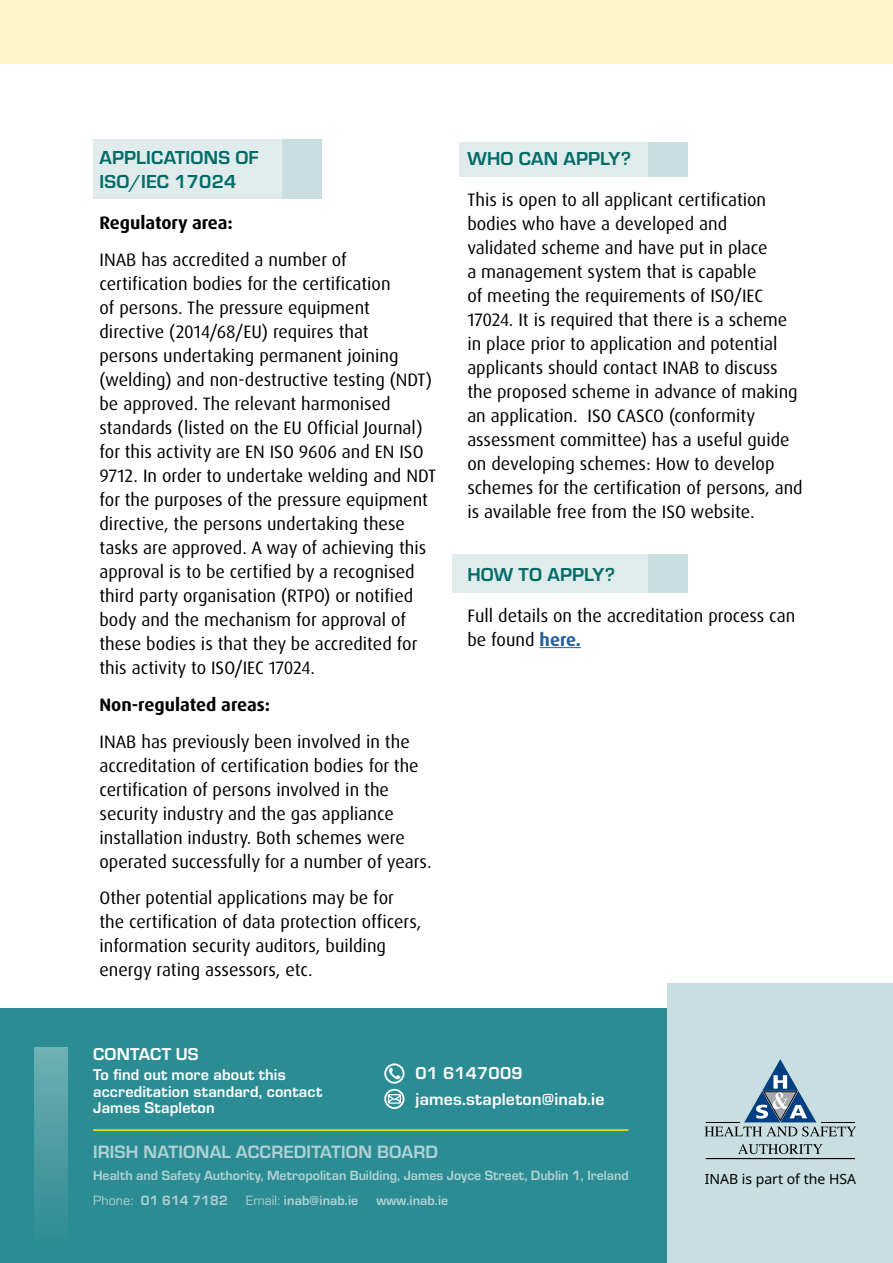
<style>
.page{position:relative;width:893px;height:1263px;background:#fff}
.page>*{position:absolute;margin:0;border:0;box-sizing:border-box;transform-origin:0 0}
.t1{font:700 19.5px/24px "Eurostile";letter-spacing:.01em;color:#006c68}
.t2{font:700 18.6px "Eurostile";letter-spacing:.01em;color:#b1d1d4}
.t3{font:18px/24px "Dax Pro";color:#000}
.t4{font:700 18px "Dax Pro";color:#000}
.t5{font:700 17.85px/26px "Eurostile";letter-spacing:.01em;color:#fff}
.t6{font:700 16.2px/16.2px "Eurostile";letter-spacing:.01em;color:#fff}
.t7{font:700 13.95px/25.5px "Eurostile";color:#b1d1d4}
.t8{font:13.95px "Noto Sans";color:#000}
.s1{font-weight:700;color:#215e9e}
.s2{font-weight:400}
</style>
<div class="page">
<div style="left:459px;top:142px;width:203px;height:35px;background:#e0ecec"></div>
<div style="left:452px;top:554px;width:196px;height:38px;background:#e0ecec"></div>
<div style="left:93px;top:139px;width:219px;height:60px;background:#e0ecec"></div>
<div style="left:282px;top:139px;width:39px;height:60px;background:#c8dee0"></div>
<div style="left:648px;top:142px;width:39px;height:35px;background:#c8dee0"></div>
<div style="left:648px;top:554px;width:39px;height:38px;background:#c8dee0"></div>
<div style="left:0;top:0;width:893px;height:64px;background:#fff7c7"></div>
<hr style="left:540px;top:647px;width:41px;height:1px;background:#215e9e">
<div style="left:0;top:1009px;width:676px;height:254px;background:#2b8d93"></div>
<div style="left:668px;top:983px;width:225px;height:280px;background:#c8dee0"></div>
<div style="left:34px;top:1047px;width:33px;height:200px;background:linear-gradient(to bottom,#6dafb4,#2c8b92)"></div>
<svg style="left:704px;top:1059px;width:152px;height:77px"></svg>
<svg style="left:738px;top:1144px;width:85px;height:10px"></svg>
<hr style="left:706px;top:1158px;width:149px;height:1px;background:#000">
<svg style="left:384px;top:1063px;width:20px;height:46px"></svg>
<hr style="left:93px;top:1129px;width:535px;height:2px;background:#fd0">
<p class="t1" style="left:99px;top:145px;width:161px">APPLICATIONS OF<br>ISO/IEC 17024</p>
<p class="t4" style="left:99px;top:211px;width:135px">Regulatory area:</p>
<p class="t3" style="left:99px;top:248px;width:338px">INAB has accredited a number of certification bodies for the certification<br>of persons. The pressure equipment directive (2014/68/EU) requires that<br>persons undertaking permanent joining (welding) and non-destructive testing (NDT) be approved. The relevant harmonised standards (listed on the EU Official Journal) for this activity are EN ISO 9606 and EN ISO 9712. In order to undertake welding and NDT for the purposes of the pressure equipment directive, the persons undertaking these tasks are approved. A way of achieving this approval is to be certified by a recognised third party organisation (RTPO) or notified body and the mechanism for approval of these bodies is that they be accredited for this activity to ISO/IEC 17024.</p>
<p class="t4" style="left:99px;top:693px;width:172px">Non-regulated areas:</p>
<p class="t3" style="left:99px;top:729px;width:334px">INAB has previously been involved in the accreditation of certification bodies for the certification of persons involved in the security industry and the gas appliance installation industry. Both schemes were operated successfully for a number of years.</p>
<p class="t3" style="left:99px;top:886px;width:323px">Other potential applications may be for the certification of data protection officers, information security auditors, building energy rating assessors, etc.</p>
<p class="t1" style="left:467px;top:146px;width:165px">WHO CAN APPLY?</p>
<p class="t3" style="left:467px;top:188px;width:337px">This is open to all applicant certification bodies who have a developed and<br>validated scheme and have put in place<br>a management system that is capable<br>of meeting the requirements of ISO/IEC 17024. It is required that there is a scheme in place prior to application and potential applicants should contact INAB to discuss the proposed scheme in advance of making an application. ISO CASCO (conformity assessment committee) has a useful guide on developing schemes: How to develop schemes for the certification of persons, and is available free from the ISO website.</p>
<p class="t1" style="left:467px;top:561px;width:149px">HOW TO APPLY?</p>
<p class="t3" style="left:467px;top:604px;width:330px">Full details on the accreditation process can be found <span class="s1">here.</span></p>
<p class="t5" style="left:93px;top:1039px;width:107px">CONTACT US</p>
<p class="t6" style="left:93px;top:1066px;width:231px">To find out more about this accreditation standard, contact<br>James Stapleton</p>
<p class="t5" style="left:416px;top:1059px;width:190px">01 6147009 james.stapleton@inab.ie</p>
<p class="t2" style="left:93px;top:1139px;width:346px">IRISH NATIONAL ACCREDITATION BOARD</p>
<p class="t7" style="left:93px;top:1161px;width:537px">Health and Safety Authority, Metropolitan Building, James Joyce Street, Dublin 1, Ireland<br><span class="s2">Phone:</span> 01 614 7182</p>
<p class="t7" style="left:246px;top:1187px;width:114px"><span class="s2">Email:</span> inab@inab.ie</p>
<p class="t7" style="left:377px;top:1187px;width:73px">www.inab.ie</p>
<p class="t8" style="left:705px;top:1169px;width:153px">INAB is part of the HSA</p>
</div>
